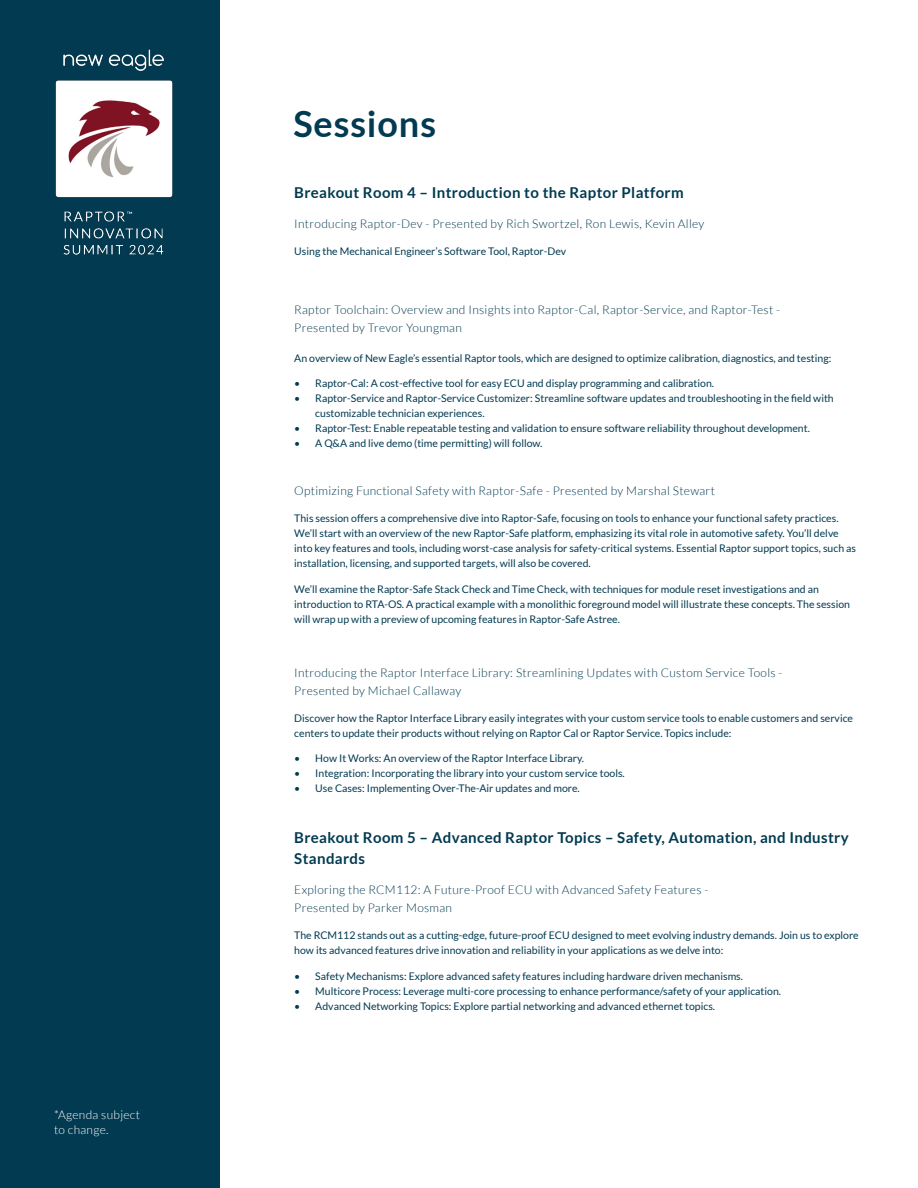
<style>
.page{position:relative;width:918px;height:1188px;background:#fff}
.page>*{position:absolute;margin:0;border:0;box-sizing:border-box;transform-origin:0 0}
.t1{font:700 36px "Lato";letter-spacing:.025em;color:#023a51}
.t2{font:700 15px/21px "Lato";letter-spacing:.025em;color:#023a51}
.t3{font:300 12px/18px "Lato";letter-spacing:.025em;color:#023a51}
.t4{font:300 12px/15px "Lato";letter-spacing:.025em;color:#fff}
.t5{font:10.5px/15px "Lato";color:#023a51}
</style>
<div class="page">
<div style="left:0;top:0;width:220px;height:1188px;background:#023a51"></div>
<img style="left:55px;top:49px;width:118px;height:206px">
<p class="t4" style="left:54px;top:1107px;width:87px">*Agenda subject to change.</p>
<h1 class="t1" style="left:293px;top:103px;width:144px">Sessions</h1>
<h2 class="t2" style="left:294px;top:182px;width:391px">Breakout Room 4 – Introduction to the Raptor Platform</h2>
<p class="t3" style="left:294px;top:215px;width:412px">Introducing Raptor-Dev - Presented by Rich Swortzel, Ron Lewis, Kevin Alley</p>
<p class="t5" style="left:294px;top:244px;width:273px">Using the Mechanical Engineer’s Software Tool, Raptor-Dev</p>
<p class="t3" style="left:294px;top:300px;width:487px">Raptor Toolchain: Overview and Insights into Raptor-Cal, Raptor-Service, and Raptor-Test -<br>Presented by Trevor Youngman</p>
<p class="t5" style="left:294px;top:350px;width:539px">An overview of New Eagle’s essential Raptor tools, which are designed to optimize calibration, diagnostics, and testing:</p>
<p class="t5" style="left:294px;top:376px;width:421px">• Raptor-Cal: A cost-effective tool for easy ECU and display programming and calibration.</p>
<p class="t5" style="left:315px;top:391px;width:520px;text-indent:-21px">• Raptor-Service and Raptor-Service Customizer: Streamline software updates and troubleshooting in the field with customizable technician experiences.</p>
<p class="t5" style="left:294px;top:421px;width:517px">• Raptor-Test: Enable repeatable testing and validation to ensure software reliability throughout development.</p>
<p class="t5" style="left:294px;top:436px;width:250px">• A Q&amp;A and live demo (time permitting) will follow.</p>
<p class="t3" style="left:294px;top:482px;width:422px">Optimizing Functional Safety with Raptor-Safe - Presented by Marshal Stewart</p>
<p class="t5" style="left:294px;top:511px;width:563px">This session offers a comprehensive dive into Raptor-Safe, focusing on tools to enhance your functional safety practices.<br>We’ll start with an overview of the new Raptor-Safe platform, emphasizing its vital role in automotive safety. You’ll delve into key features and tools, including worst-case analysis for safety-critical systems. Essential Raptor support topics, such as installation, licensing, and supported targets, will also be covered.</p>
<p class="t5" style="left:294px;top:581px;width:557px">We’ll examine the Raptor-Safe Stack Check and Time Check, with techniques for module reset investigations and an introduction to RTA-OS. A practical example with a monolithic foreground model will illustrate these concepts. The session will wrap up with a preview of upcoming features in Raptor-Safe Astree.</p>
<p class="t3" style="left:294px;top:663px;width:490px">Introducing the Raptor Interface Library: Streamlining Updates with Custom Service Tools -<br>Presented by Michael Callaway</p>
<p class="t5" style="left:294px;top:710px;width:560px">Discover how the Raptor Interface Library easily integrates with your custom service tools to enable customers and service centers to update their products without relying on Raptor Cal or Raptor Service. Topics include:</p>
<p class="t5" style="left:294px;top:751px;width:291px">• How It Works: An overview of the Raptor Interface Library.</p>
<p class="t5" style="left:294px;top:766px;width:332px">• Integration: Incorporating the library into your custom service tools.</p>
<p class="t5" style="left:294px;top:781px;width:287px">• Use Cases: Implementing Over-The-Air updates and more.</p>
<h2 class="t2" style="left:294px;top:827px;width:556px">Breakout Room 5 – Advanced Raptor Topics – Safety, Automation, and Industry<br>Standards</h2>
<p class="t3" style="left:294px;top:881px;width:416px">Exploring the RCM112: A Future-Proof ECU with Advanced Safety Features -<br>Presented by Parker Mosman</p>
<p class="t5" style="left:294px;top:928px;width:566px">The RCM112 stands out as a cutting-edge, future-proof ECU designed to meet evolving industry demands. Join us to explore how its advanced features drive innovation and reliability in your applications as we delve into:</p>
<p class="t5" style="left:294px;top:968px;width:450px">• Safety Mechanisms: Explore advanced safety features including hardware driven mechanisms.</p>
<p class="t5" style="left:294px;top:983px;width:488px">• Multicore Process: Leverage multi-core processing to enhance performance/safety of your application.</p>
<p class="t5" style="left:294px;top:998px;width:422px">• Advanced Networking Topics: Explore partial networking and advanced ethernet topics.</p>
</div>
